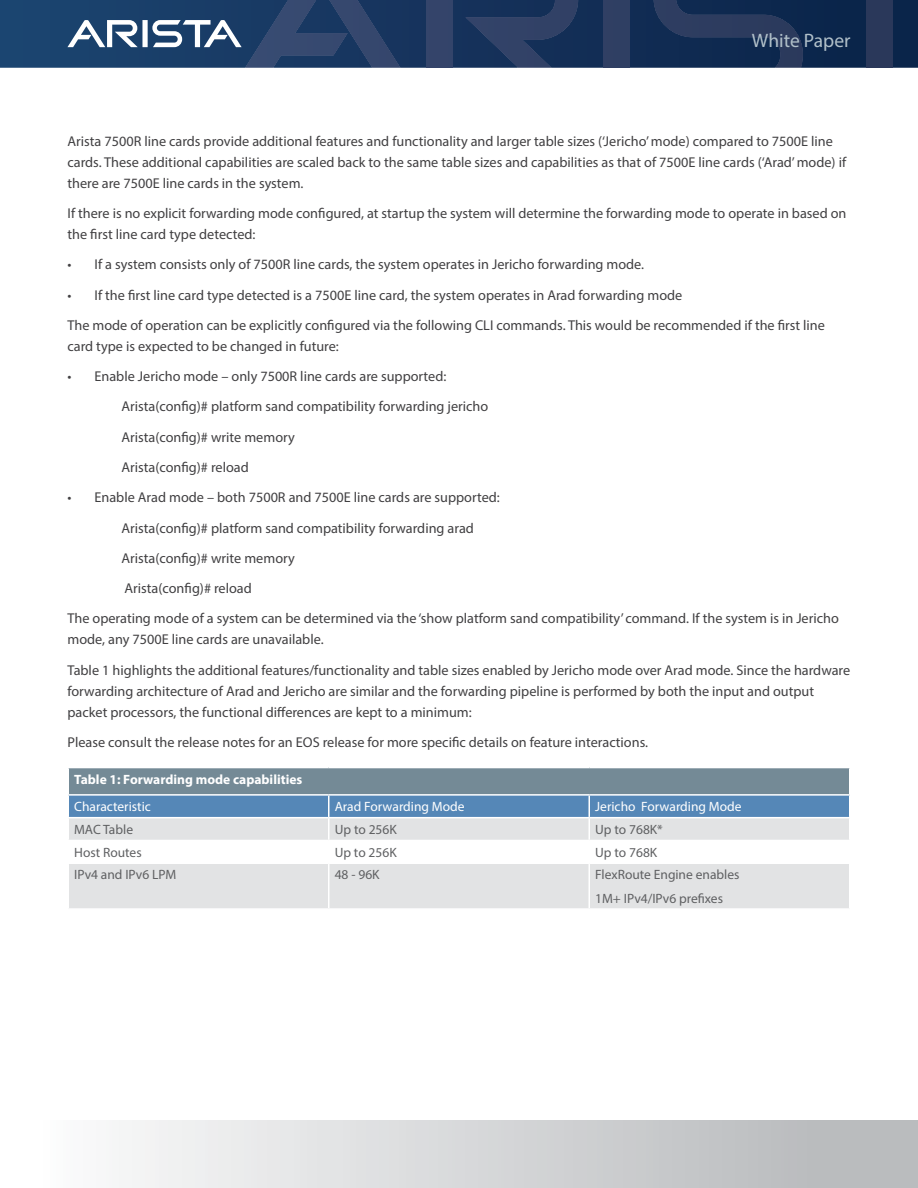
<style>
.page{position:relative;width:918px;height:1188px;background:#fff}
.page>*{position:absolute;margin:0;border:0;box-sizing:border-box;transform-origin:0 0}
.t1{font:19.5px "Myriad Pro";color:#b1c0c9}
.t2{font:14.25px/30.3px "Myriad Pro";color:#414042}
.t3{font:13.5px/23.7px "Myriad Pro";color:#5f6062}
.t4{font:13.5px "Myriad Pro";color:#fff}
.t5{font:700 13.5px "Myriad Pro";color:#fff}
</style>
<div class="page">
<svg style="left:0;top:0;width:918px;height:68px;background:#13325a"></svg>
<div style="left:426px;top:0;width:26px;height:68px;background:#34446a"></div>
<svg style="left:465px;top:0;width:113px;height:68px;background:#22385f"></svg>
<svg style="left:67px;top:0;width:333px;height:68px;background:#334f75"></svg>
<div style="left:604px;top:0;width:26px;height:68px;background:#2f3f63"></div>
<svg style="left:654px;top:0;width:149px;height:68px;background:#1a3156"></svg>
<div style="left:867px;top:0;width:26px;height:68px;background:#2a385a"></div>
<div style="left:0;top:1120px;width:918px;height:68px;background:linear-gradient(to right,#fff,#b3b5b7)"></div>
<div style="left:69px;top:864px;width:780px;height:44px;background:#e2e3e4"></div>
<svg style="left:68px;top:768px;width:782px;height:72px;background:#92a9bc"></svg>
<hr style="left:328px;top:864px;width:2px;height:44px;background:#fff">
<hr style="left:588px;top:864px;width:2px;height:44px;background:#fff">
<h1 class="t1" style="left:752px;top:29px;width:100px">White Paper</h1>
<p class="t2" style="left:68px;top:130px;width:780px;line-height:21px">Arista 7500R line cards provide additional features and functionality and larger table sizes (‘Jericho’ mode) compared to 7500E line cards. These additional capabilities are scaled back to the same table sizes and capabilities as that of 7500E line cards (‘Arad’ mode) if there are 7500E line cards in the system.</p>
<p class="t2" style="left:68px;top:202px;width:781px;line-height:21px">If there is no explicit forwarding mode configured, at startup the system will determine the forwarding mode to operate in based on the first line card type detected:</p>
<p class="t2" style="left:68px;top:249px;width:578px">• If a system consists only of 7500R line cards, the system operates in Jericho forwarding mode.</p>
<p class="t2" style="left:68px;top:279px;width:759px">• If the first line card type detected is a 7500E line card, the system operates in Arad forwarding mode<br>The mode of operation can be explicitly configured via the following CLI commands. This would be recommended if the first line</p>
<p class="t2" style="left:68px;top:331px;width:273px">card type is expected to be changed in future:</p>
<p class="t2" style="left:121px;top:361px;width:368px;text-indent:-54px">• Enable Jericho mode – only 7500R line cards are supported:<br>Arista(config)# platform sand compatibility forwarding jericho Arista(config)# write memory<br>Arista(config)# reload</p>
<p class="t2" style="left:68px;top:482px;width:434px">• Enable Arad mode – both 7500R and 7500E line cards are supported:</p>
<p class="t2" style="left:121px;top:512px;width:354px">Arista(config)# platform sand compatibility forwarding arad</p>
<p class="t2" style="left:121px;top:543px;width:175px">Arista(config)# write memory</p>
<p class="t2" style="left:125px;top:573px;width:129px">Arista(config)# reload</p>
<p class="t2" style="left:68px;top:603px;width:773px">The operating mode of a system can be determined via the ‘show platform sand compatibility’ command. If the system is in Jericho</p>
<p class="t2" style="left:68px;top:624px;width:784px">mode, any 7500E line cards are unavailable.<br>Table 1 highlights the additional features/functionality and table sizes enabled by Jericho mode over Arad mode. Since the hardware</p>
<p class="t2" style="left:68px;top:680px;width:748px;line-height:21px">forwarding architecture of Arad and Jericho are similar and the forwarding pipeline is performed by both the input and output packet processors, the functional differences are kept to a minimum:</p>
<p class="t2" style="left:68px;top:727px;width:582px">Please consult the release notes for an EOS release for more specific details on feature interactions.</p>
<p class="t5" style="left:74px;top:770px;width:230px">Table 1: Forwarding mode capabilities</p>
<p class="t4" style="left:74px;top:798px;width:78px">Characteristic</p>
<p class="t4" style="left:335px;top:798px;width:131px">Arad Forwarding Mode</p>
<p class="t4" style="left:595px;top:798px;width:148px">Jericho Forwarding Mode</p>
<p class="t3" style="left:74px;top:817px;width:60px">MAC Table</p>
<p class="t3" style="left:335px;top:817px;width:64px">Up to 256K</p>
<p class="t3" style="left:595px;top:817px;width:69px">Up to 768K*</p>
<p class="t3" style="left:74px;top:840px;width:69px">Host Routes</p>
<p class="t3" style="left:335px;top:840px;width:64px">Up to 256K</p>
<p class="t3" style="left:595px;top:840px;width:64px">Up to 768K</p>
<p class="t3" style="left:74px;top:863px;width:104px">IPv4 and IPv6 LPM</p>
<p class="t3" style="left:335px;top:863px;width:46px">48 - 96K</p>
<p class="t3" style="left:595px;top:863px;width:146px">FlexRoute Engine enables<br>1M+ IPv4/IPv6 prefixes</p>
</div>
